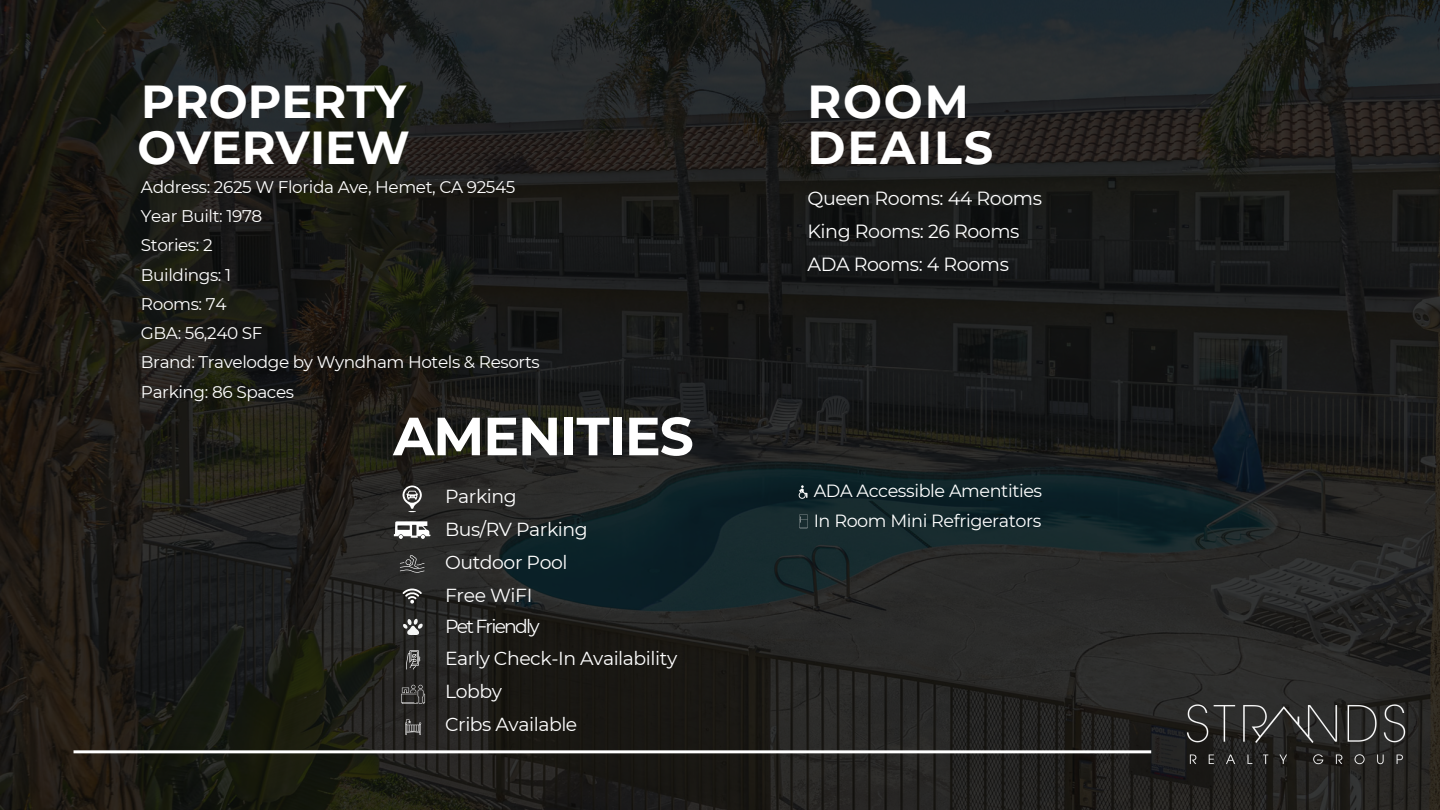
<style>
.page{position:relative;width:1440px;height:810px;background:#fff}
.page>*{position:absolute;margin:0;border:0;box-sizing:border-box;transform-origin:0 0}
.t1{font:700 53.7px "Montserrat";letter-spacing:-.025em;color:#fff}
.t2{font:700 46.2px/45.8px "Montserrat";color:#fff}
.t3{font:700 46.2px/45.8px "Montserrat";letter-spacing:.04em;color:#fff}
.t4{font:19.1px/33.3px "Montserrat";letter-spacing:-.025em;color:#fff}
.t5{font:18.8px/33.1px "Montserrat";letter-spacing:-.025em;color:#fff}
.t6{font:17.6px/30.5px "Montserrat";letter-spacing:-.025em;color:#fff}
.t7{font:16.9px "Montserrat";letter-spacing:-.025em;color:#fff}
</style>
<div class="page">
<img style="left:0;top:0;width:1440px;height:810px">
<svg style="left:403px;top:486px;width:19px;height:26px"></svg>
<svg style="left:394px;top:521px;width:37px;height:18px"></svg>
<svg style="left:400px;top:555px;width:25px;height:18px"></svg>
<svg style="left:401px;top:685px;width:24px;height:19px"></svg>
<hr style="left:74px;top:750px;width:1077px;height:3px;background:#fff">
<img style="left:1180px;top:689px;width:234px;height:80px">
<svg style="left:403px;top:589px;width:19px;height:15px"></svg>
<svg style="left:403px;top:619px;width:20px;height:16px"></svg>
<svg style="left:406px;top:650px;width:14px;height:19px"></svg>
<svg style="left:405px;top:719px;width:16px;height:16px"></svg>
<svg style="left:799px;top:485px;width:8px;height:14px"></svg>
<svg style="left:800px;top:514px;width:7px;height:15px"></svg>
<h2 class="t2" style="left:137px;top:78px;width:274px">PROPERTY<br>OVERVIEW</h2>
<p class="t7" style="left:141px;top:177px;width:376px">Address: 2625 W Florida Ave, Hemet, CA 92545</p>
<p class="t7" style="left:141px;top:206px;width:123px">Year Built: 1978</p>
<p class="t7" style="left:141px;top:235px;width:73px">Stories: 2</p>
<p class="t7" style="left:141px;top:264px;width:92px">Buildings: 1</p>
<p class="t7" style="left:141px;top:294px;width:87px">Rooms: 74</p>
<p class="t7" style="left:141px;top:323px;width:123px">GBA: 56,240 SF</p>
<p class="t7" style="left:141px;top:352px;width:400px">Brand: Travelodge by Wyndham Hotels &amp; Resorts</p>
<p class="t7" style="left:141px;top:381px;width:155px">Parking: 86 Spaces</p>
<h1 class="t1" style="left:393px;top:403px;width:302px">AMENITIES</h1>
<h2 class="t5" style="left:445px;top:479px;width:144px">Parking<br>Bus/RV Parking<br>Outdoor Pool<br>Free WiFI</h2>
<h2 class="t5" style="left:445px;top:611px;width:234px;line-height:31.4px">Pet Friendly<br>Early Check-In Availability</h2>
<h2 class="t5" style="left:445px;top:675px;width:134px">Lobby<br>Cribs Available</h2>
<p class="t3" style="left:807px;top:78px;width:187px">ROOM<br>DEAILS</p>
<p class="t4" style="left:807px;top:181px;width:236px">Queen Rooms: 44 Rooms<br>King Rooms: 26 Rooms<br>ADA Rooms: 4 Rooms</p>
<h3 class="t6" style="left:814px;top:475px;width:230px">ADA Accessible Amentities<br>In Room Mini Refrigerators</h3>
</div>
